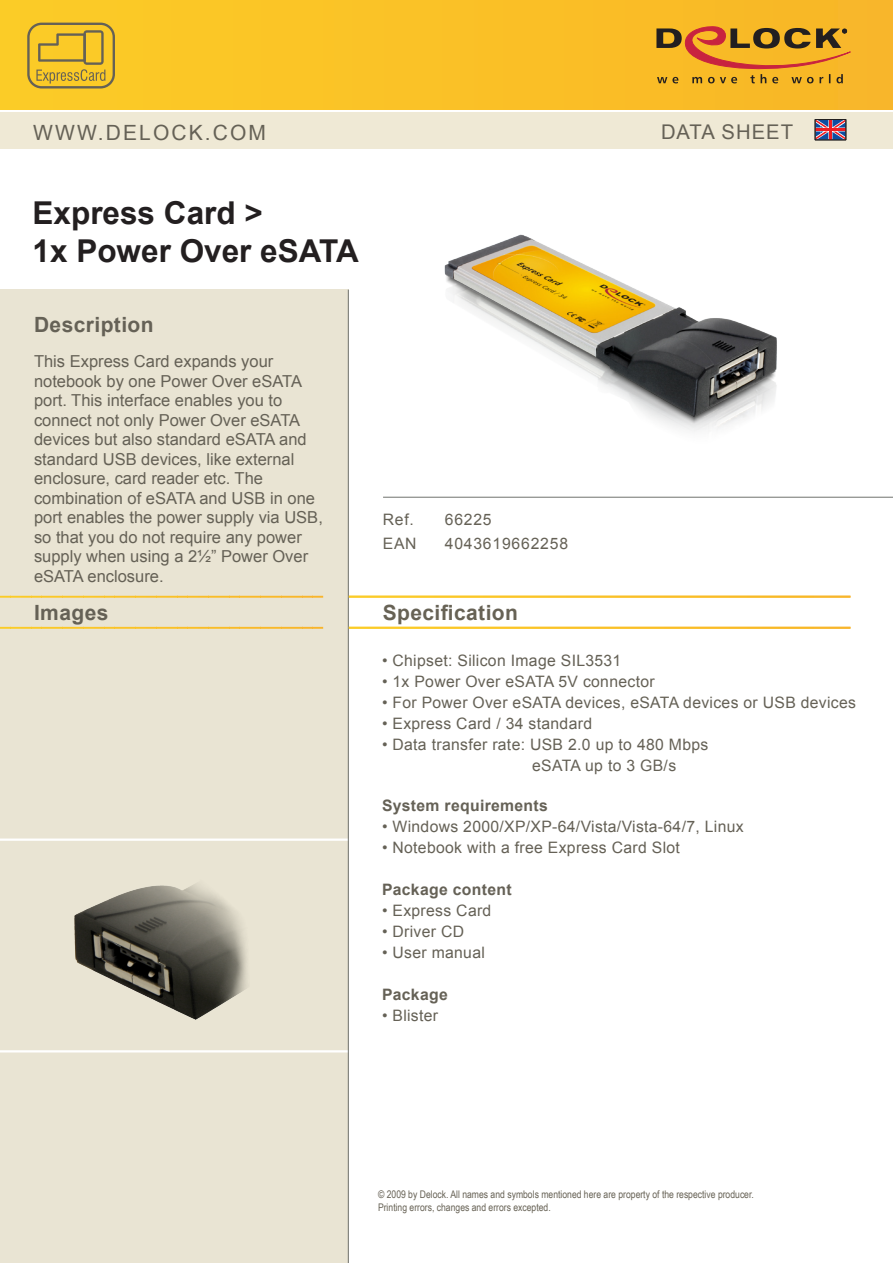
<style>
.page{position:relative;width:893px;height:1263px;background:#fff}
.page>*{position:absolute;margin:0;border:0;box-sizing:border-box;transform-origin:0 0}
.t1{font:700 31.5px "Arial";color:#231f20}
._001{font:700 21px "Arial";letter-spacing:.02em;color:#656156}
.t2{font:21px "Arial";letter-spacing:.1em;color:#656156}
._001-2{font:700 21px "Arial";letter-spacing:.02em;color:#676255}
.t3{font:20.25px "Arial";letter-spacing:.05em;color:#656156}
._001-3{font:16.5px/19.5px "Arial";color:#656156}
._003-02{font:15.75px "Arial";letter-spacing:.02em;color:#656156}
._002{font:15.75px "Arial";letter-spacing:.02em;color:#656156}
._002-2{font:700 15.75px "Arial";letter-spacing:.02em;color:#656156}
._003-02-2{font:15.75px "Arial";letter-spacing:.05em;color:#656156}
.t4{font:10.5px "Arial Narrow";color:#676255}
</style>
<div class="page">
<div style="left:0;top:290px;width:349px;height:973px;background:#e9e4d3"></div>
<svg style="left:0;top:596px;width:10px;height:33px"></svg>
<svg style="left:10px;top:596px;width:11px;height:33px"></svg>
<svg style="left:21px;top:596px;width:10px;height:33px"></svg>
<svg style="left:31px;top:596px;width:11px;height:33px"></svg>
<svg style="left:42px;top:596px;width:10px;height:33px"></svg>
<svg style="left:52px;top:596px;width:11px;height:33px"></svg>
<svg style="left:63px;top:596px;width:10px;height:33px"></svg>
<svg style="left:73px;top:596px;width:10px;height:33px"></svg>
<svg style="left:83px;top:596px;width:11px;height:33px"></svg>
<svg style="left:94px;top:596px;width:10px;height:33px"></svg>
<svg style="left:104px;top:596px;width:11px;height:33px"></svg>
<svg style="left:115px;top:596px;width:10px;height:33px"></svg>
<svg style="left:125px;top:596px;width:11px;height:33px"></svg>
<svg style="left:136px;top:596px;width:10px;height:33px"></svg>
<svg style="left:146px;top:596px;width:10px;height:33px"></svg>
<svg style="left:156px;top:596px;width:11px;height:33px"></svg>
<svg style="left:167px;top:596px;width:10px;height:33px"></svg>
<svg style="left:177px;top:596px;width:11px;height:33px"></svg>
<svg style="left:188px;top:596px;width:10px;height:33px"></svg>
<svg style="left:198px;top:596px;width:10px;height:33px"></svg>
<svg style="left:208px;top:596px;width:11px;height:33px"></svg>
<svg style="left:219px;top:596px;width:10px;height:33px"></svg>
<svg style="left:229px;top:596px;width:11px;height:33px"></svg>
<svg style="left:240px;top:596px;width:10px;height:33px"></svg>
<svg style="left:250px;top:596px;width:11px;height:33px"></svg>
<svg style="left:261px;top:596px;width:10px;height:33px"></svg>
<svg style="left:271px;top:596px;width:10px;height:33px"></svg>
<svg style="left:281px;top:596px;width:11px;height:33px"></svg>
<svg style="left:292px;top:596px;width:10px;height:33px"></svg>
<svg style="left:302px;top:596px;width:11px;height:33px"></svg>
<svg style="left:313px;top:596px;width:10px;height:33px"></svg>
<hr style="left:323px;top:596px;width:1px;height:33px;background:#f8b52c">
<div style="left:0;top:0;width:893px;height:109px;background:#fac226"></div>
<div style="left:0;top:113px;width:893px;height:36px;background:#efe9d5"></div>
<svg style="left:656px;top:26px;width:195px;height:57px"></svg>
<svg style="left:817px;top:121px;width:27px;height:17px"></svg>
<hr style="left:829px;top:120px;width:3px;height:20px;background:#ee1d23">
<hr style="left:815px;top:128px;width:31px;height:3px;background:#ee1d23">
<div style="left:815px;top:119px;width:31px;height:21px;border:1px solid #231f20"></div>
<hr style="left:383px;top:497px;width:510px;height:1px;background:#70726e">
<hr style="left:0;top:838px;width:349px;height:3px;background:#fff">
<hr style="left:0;top:1050px;width:349px;height:2px;background:#fff">
<hr style="left:348px;top:290px;width:1px;height:973px;background:#70726e">
<svg style="left:27px;top:23px;width:88px;height:65px"></svg>
<svg style="left:349px;top:596px;width:501px;height:33px"></svg>
<img style="left:444px;top:234px;width:333px;height:198px">
<img style="left:74px;top:884px;width:173px;height:136px">
<p class="t2" style="left:33px;top:118px;width:234px">WWW.DELOCK.COM</p>
<p class="t3" style="left:661px;top:119px;width:134px">DATA SHEET</p>
<p class="t1" style="left:33px;top:192px;width:232px">Express Card &gt;</p>
<p class="t1" style="left:33px;top:230px;width:328px">1x Power Over eSATA</p>
<p class="_001" style="left:34px;top:311px;width:121px">Description</p>
<p class="_001-3" style="left:34px;top:352px;width:290px">This Express Card expands your notebook by one Power Over eSATA port. This interface enables you to connect not only Power Over eSATA devices but also standard eSATA and standard USB devices, like external enclosure, card reader etc. The combination of eSATA and USB in one port enables the power supply via USB, so that you do not require any power supply when using a 2½” Power Over eSATA enclosure.</p>
<p class="_001" style="left:34px;top:599px;width:76px">Images</p>
<p class="_003-02" style="left:383px;top:509px;width:33px">Ref.</p>
<p class="_003-02" style="left:383px;top:533px;width:35px">EAN</p>
<p class="_003-02" style="left:445px;top:509px;width:48px">66225</p>
<p class="_003-02-2" style="left:445px;top:533px;width:125px">4043619662258</p>
<p class="_001-2" style="left:383px;top:599px;width:137px">Specification</p>
<p class="_003-02" style="left:382px;top:650px;width:241px">• Chipset: Silicon Image SIL3531</p>
<p class="_003-02" style="left:382px;top:671px;width:274px">• 1x Power Over eSATA 5V connector</p>
<p class="_003-02" style="left:382px;top:692px;width:476px">• For Power Over eSATA devices, eSATA devices or USB devices</p>
<p class="_003-02" style="left:382px;top:713px;width:212px">• Express Card / 34 standard</p>
<p class="_003-02" style="left:382px;top:734px;width:328px">• Data transfer rate: USB 2.0 up to 480 Mbps</p>
<p class="_003-02" style="left:532px;top:755px;width:145px">eSATA up to 3 GB/s</p>
<p class="_002-2" style="left:382px;top:795px;width:167px">System requirements</p>
<p class="_002" style="left:382px;top:816px;width:363px">• Windows 2000/XP/XP-64/Vista/Vista-64/7, Linux</p>
<p class="_002" style="left:382px;top:837px;width:299px">• Notebook with a free Express Card Slot</p>
<p class="_002-2" style="left:382px;top:879px;width:131px">Package content</p>
<p class="_002" style="left:382px;top:900px;width:111px">• Express Card</p>
<p class="_002" style="left:382px;top:921px;width:84px">• Driver CD</p>
<p class="_002" style="left:382px;top:942px;width:104px">• User manual</p>
<p class="_002-2" style="left:382px;top:984px;width:67px">Package</p>
<p class="_003-02" style="left:382px;top:1005px;width:58px">• Blister</p>
<p class="t4" style="left:378px;top:1186px;width:377px">© 2009 by Delock. All names and symbols mentioned here are property of the respective producer.</p>
<p class="t4" style="left:378px;top:1200px;width:174px">Printing errors, changes and errors excepted.</p>
</div>
